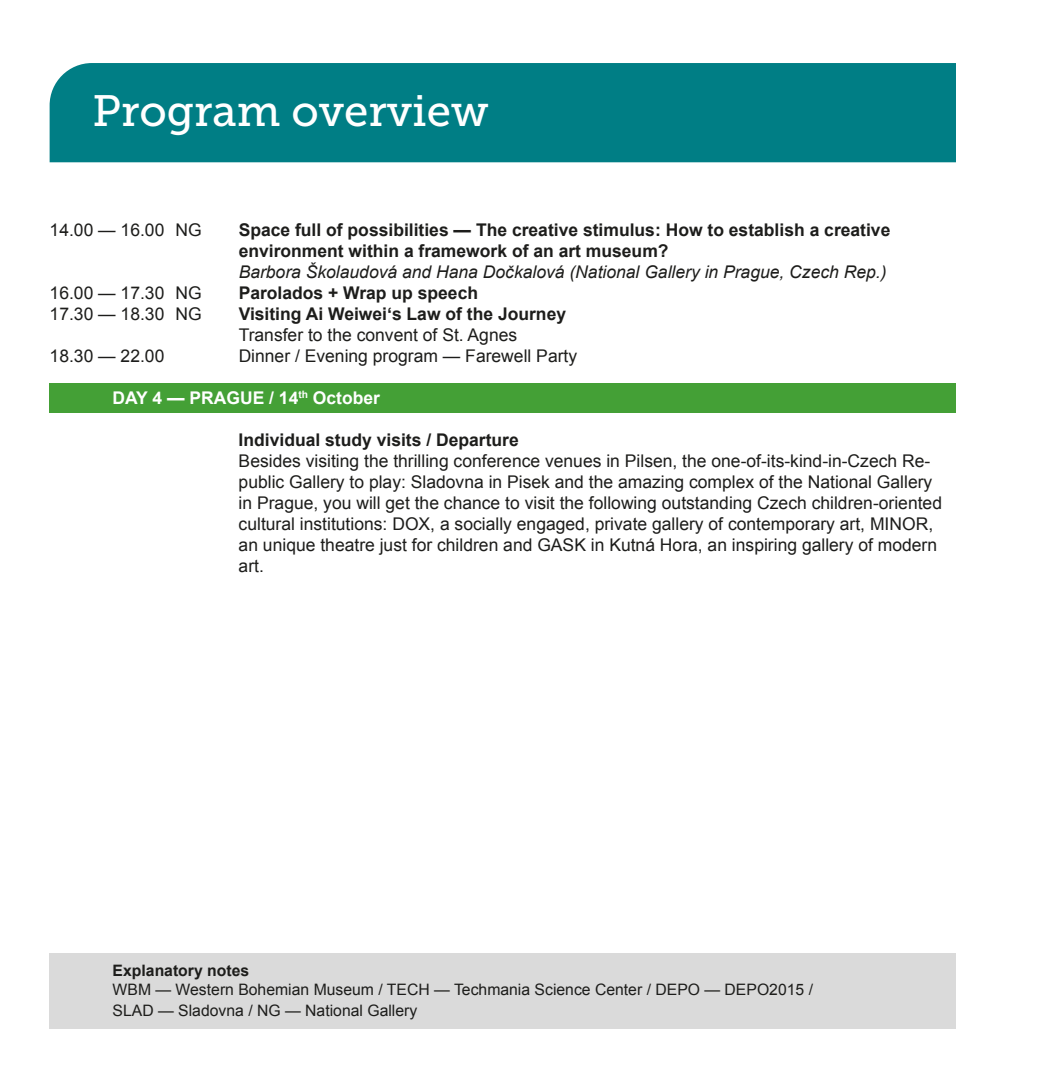
<style>
.page{position:relative;width:1042px;height:1092px;background:#fff}
.page>*{position:absolute;margin:0;border:0;box-sizing:border-box;transform-origin:0 0}
.t1{font:43.75px "Museo Slab 500";color:#fff}
.t2{font:17.5px/21px "Arial";color:#1d1d1b}
.t3{font:700 17.5px/21px "Arial";color:#1d1d1b}
.t4{font:italic 17.5px "Arial";color:#1d1d1b}
.t5{font:700 17.5px "Arial";color:#fff}
.t6{font:15.75px/21px "Arial";color:#1d1d1b}
.t7{font:700 15.75px "Arial";color:#1d1d1b}
</style>
<div class="page">
<div style="left:50px;top:63px;width:906px;height:99px;background:#007e85"></div>
<div style="left:50px;top:383px;width:906px;height:30px;background:#44a036"></div>
<div style="left:50px;top:952px;width:906px;height:76px;background:#dadada"></div>
<h1 class="t1" style="left:92px;top:87px;width:397px">Program overview</h1>
<p class="t2" style="left:50px;top:220px;width:154px">14.00 — 16.00 NG</p>
<p class="t3" style="left:239px;top:220px;width:653px">Space full of possibilities — The creative stimulus: How to establish a creative environment within a framework of an art museum?</p>
<p class="t4" style="left:239px;top:261px;width:649px">Barbora Školaudová and Hana Dočkalová (National Gallery in Prague, Czech Rep.)</p>
<p class="t2" style="left:50px;top:283px;width:154px">16.00 — 17.30 NG</p>
<p class="t3" style="left:239px;top:283px;width:241px">Parolados + Wrap up speech</p>
<p class="t2" style="left:50px;top:304px;width:154px">17.30 — 18.30 NG</p>
<p class="t3" style="left:239px;top:304px;width:329px">Visiting Ai Weiwei‘s Law of the Journey</p>
<p class="t2" style="left:239px;top:325px;width:280px">Transfer to the convent of St. Agnes</p>
<p class="t2" style="left:50px;top:346px;width:116px">18.30 — 22.00</p>
<p class="t2" style="left:239px;top:346px;width:340px">Dinner / Evening program — Farewell Party</p>
<p class="t5" style="left:113px;top:386px;width:269px">DAY 4 — PRAGUE / 14<sup>th</sup> October</p>
<p class="t3" style="left:239px;top:430px;width:282px">Individual study visits / Departure</p>
<p class="t2" style="left:239px;top:451px;width:705px">Besides visiting the thrilling conference venues in Pilsen, the one-of-its-kind-in-Czech Re&shy;public Gallery to play: Sladovna in Pisek and the amazing complex of the National Gallery in Prague, you will get the chance to visit the following outstanding Czech children-oriented cultural institutions: DOX, a socially engaged, private gallery of contemporary art, MINOR, an unique theatre just for children and GASK in Kutná Hora, an inspiring gallery of modern art.</p>
<p class="t7" style="left:113px;top:959px;width:138px">Explanatory notes</p>
<p class="t6" style="left:113px;top:978px;width:702px">WBM — Western Bohemian Museum / TECH — Techmania Science Center / DEPO — DEPO2015 /<br>SLAD — Sladovna / NG — National Gallery</p>
</div>
